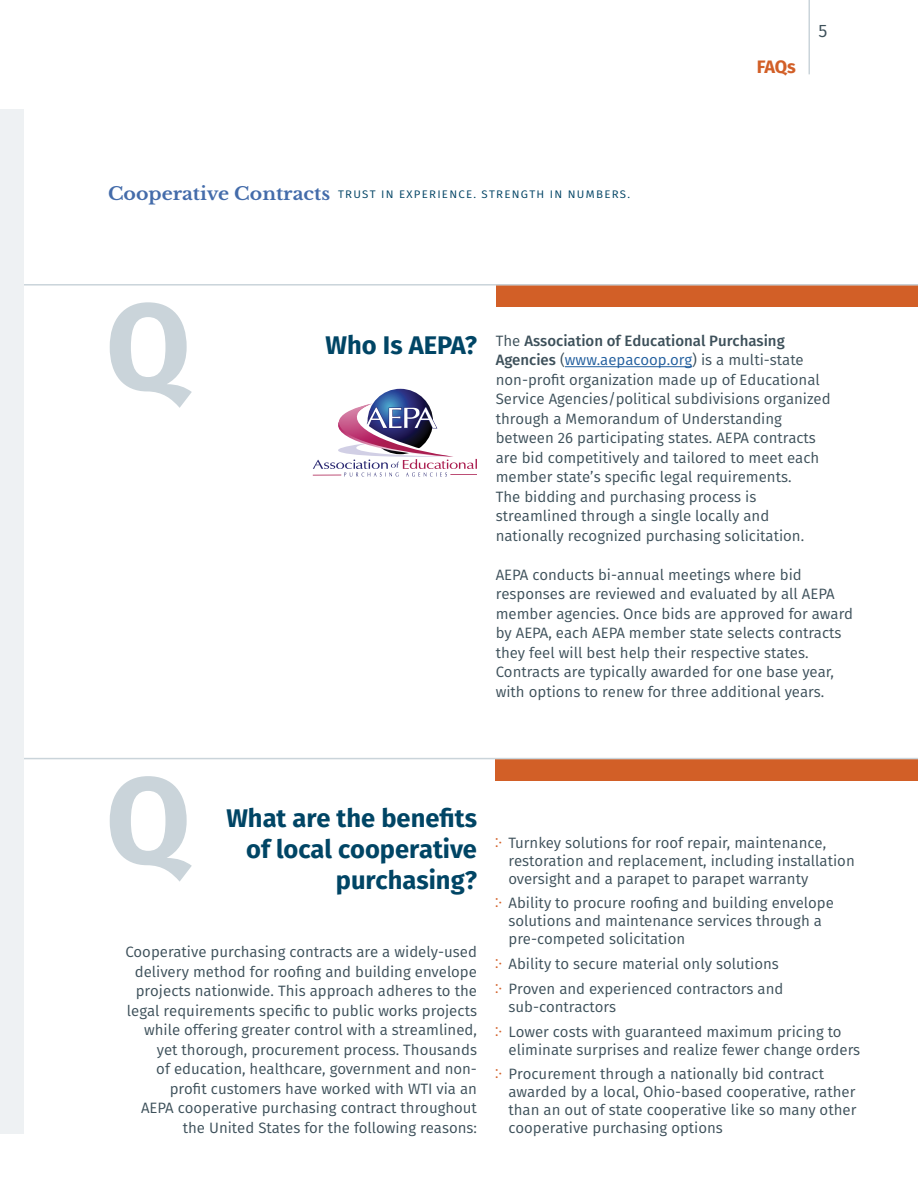
<style>
.page{position:relative;width:918px;height:1188px;background:#fff}
.page>*{position:absolute;margin:0;border:0;box-sizing:border-box;transform-origin:0 0}
.t1{font:700 123.15px "Fira Sans";color:#cad4da}
.t2{font:700 25.5px/30.6px "Fira Sans";color:#004565;text-align:right}
.t3{font:700 18px "Fira Sans";color:#d25f27}
.t4{font:18px "Fira Sans";color:#3d505a}
.t5{font:15px/19.5px "Fira Sans";color:#3d505a}
.t6{font:10.95px "Fira Sans";letter-spacing:.11em;color:#004364;scale:1.05 1}
.s1{font-family:"Libre Baskerville";font-weight:700;font-size:18px;color:#446caa}
.s2{font-weight:700;font-size:25.5px;color:#004565}
.s3{font-weight:500}
.s4{color:#215e9e}
.s5{color:#d25f27}
</style>
<div class="page">
<hr style="left:808px;top:0;width:2px;height:74px;background:#cad4da">
<div style="left:496px;top:285px;width:422px;height:22px;background:#d25f27"></div>
<hr style="left:565px;top:366px;width:127px;height:1px;background:#215e9e">
<hr style="left:0;top:284px;width:918px;height:2px;background:#cad4da">
<div style="left:496px;top:759px;width:422px;height:22px;background:#d25f27"></div>
<hr style="left:0;top:758px;width:918px;height:1px;background:#cad4da">
<div style="left:0;top:109px;width:24px;height:1024px;background:#eef1f3"></div>
<svg style="left:313px;top:389px;width:164px;height:88px"></svg>
<p class="t6" style="left:108px;top:187px;width:499px"><span class="s1">Cooperative Contracts</span> TRUST IN EXPERIENCE. STRENGTH IN NUMBERS.</p>
<p class="t3" style="left:757px;top:51px;width:40px">FAQs</p>
<p class="t4" style="left:819px;top:18px;width:10px">5</p>
<h1 class="t1" style="left:106px;top:243px;width:86px">Q</h1>
<p class="t5" style="left:496px;top:330px;width:337px;text-indent:-170px"><span class="s2">Who Is AEPA?</span> The <span class="s3">Association of Educational Purchasing Agencies</span> (<span class="s4">www.aepacoop.org</span>) is a multi-state non-profit organization made up of Educational Service Agencies/political subdivisions organized through a Memorandum of Understanding between 26 participating states. AEPA contracts are bid competitively and tailored to meet each member state’s specific legal requirements.<br>The bidding and purchasing process is streamlined through a single locally and nationally recognized purchasing solicitation.</p>
<p class="t5" style="left:496px;top:564px;width:359px">AEPA conducts bi-annual meetings where bid responses are reviewed and evaluated by all AEPA member agencies. Once bids are approved for award by AEPA, each AEPA member state selects contracts they feel will best help their respective states.<br>Contracts are typically awarded for one base year, with options to renew for three additional years.</p>
<h1 class="t1" style="left:106px;top:717px;width:86px">Q</h1>
<h2 class="t2" style="left:226px;top:801px;width:252px">What are the benefits of local cooperative purchasing?</h2>
<p class="t5" style="left:125px;top:942px;width:353px;text-align:right">Cooperative purchasing contracts are a widely-used delivery method for roofing and building envelope projects nationwide. This approach adheres to the legal requirements specific to public works projects while offering greater control with a streamlined, yet thorough, procurement process. Thousands<br>of education, healthcare, government and non&shy;profit customers have worked with WTI via an<br>AEPA cooperative purchasing contract throughout the United States for the following reasons:</p>
<p class="t5" style="left:508px;top:833px;width:348px;line-height:18px;text-indent:-14px"><span class="s5">⠕</span> Turnkey solutions for roof repair, maintenance, restoration and replacement, including installation oversight and a parapet to parapet warranty</p>
<p class="t5" style="left:508px;top:894px;width:327px;line-height:18px;text-indent:-14px"><span class="s5">⠕</span> Ability to procure roofing and building envelope solutions and maintenance services through a pre-competed solicitation</p>
<p class="t5" style="left:495px;top:951px;width:290px;line-height:24.8px"><span class="s5">⠕</span> Ability to secure material only solutions <span class="s5">⠕</span> Proven and experienced contractors and</p>
<p class="t5" style="left:495px;top:994px;width:348px;line-height:24.8px;text-indent:14px">sub-contractors<br><span class="s5">⠕</span> Lower costs with guaranteed maximum pricing to</p>
<p class="t5" style="left:495px;top:1037px;width:367px;line-height:24.8px;text-indent:14px">eliminate surprises and realize fewer change orders <span class="s5">⠕</span> Procurement through a nationally bid contract</p>
<p class="t5" style="left:508px;top:1083px;width:349px;line-height:18px;text-align:justify">awarded by a local, Ohio-based cooperative, rather than an out of state cooperative like so many other cooperative purchasing options</p>
</div>
